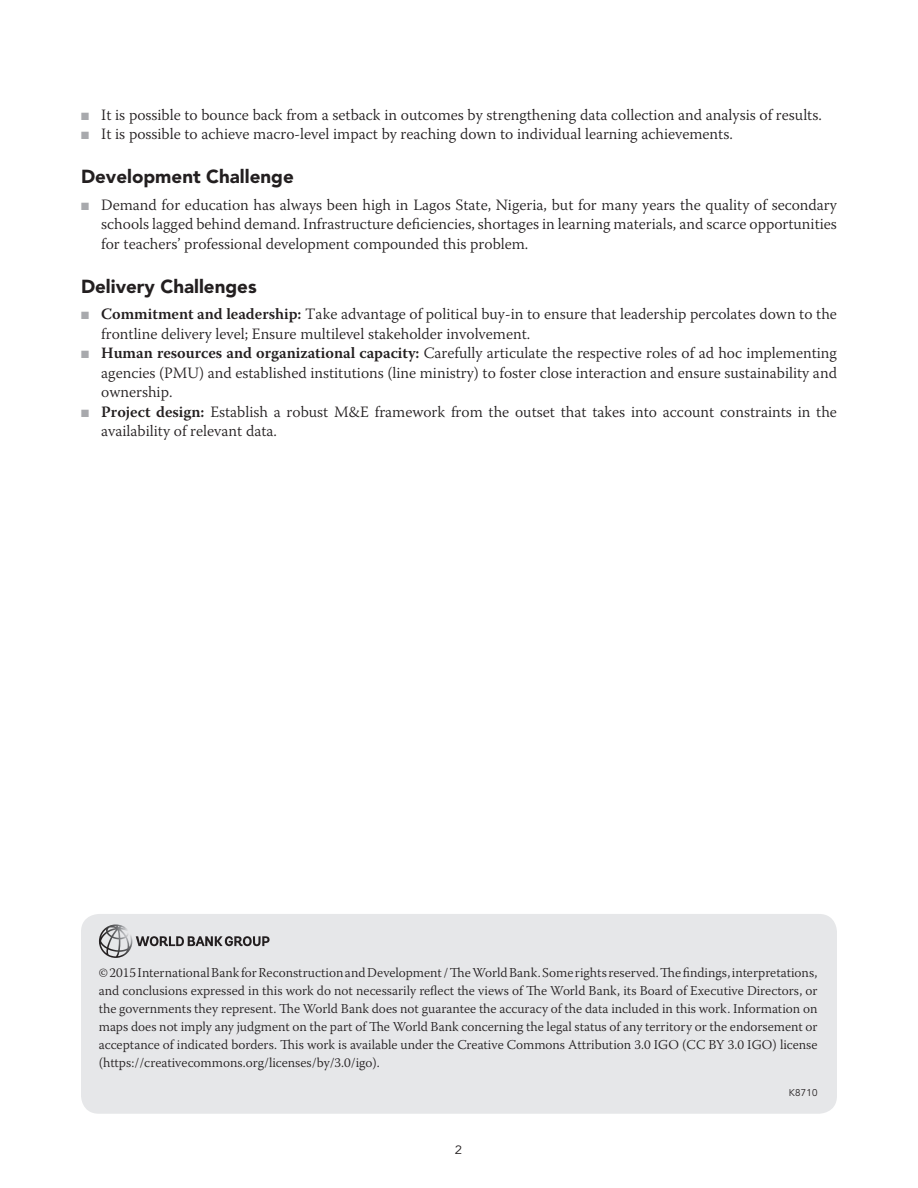
<style>
.page{position:relative;width:918px;height:1188px;background:#fff}
.page>*{position:absolute;margin:0;border:0;box-sizing:border-box;transform-origin:0 0}
.t1{font:900 18.75px "Avenir LT Std";color:#231f20}
.t2{font:300 15.75px/19.5px "Warnock Pro";color:#231f20;text-align:justify}
.t3{font:300 13.5px/18px "Warnock Pro";color:#231f20;text-align:justify}
.t4{font:12px "Avenir LT Std";color:#231f20;scale:1.1 1}
.t5{font:9.75px "Avenir LT Std";letter-spacing:.02em;color:#231f20}
.s1{color:#a8a9ad}
.s2{font-weight:600}
</style>
<div class="page">
<div style="left:81px;top:914px;width:756px;height:200px;background:#e6e7e9;border-radius:18px"></div>
<svg style="left:99px;top:924px;width:171px;height:34px"></svg>
<p class="t2" style="left:81px;top:104px;width:742px"><span class="s1">■</span> It is possible to bounce back from a setback in outcomes by strengthening data collection and analysis of results.</p>
<p class="t2" style="left:81px;top:124px;width:653px"><span class="s1">■</span> It is possible to achieve macro-level impact by reaching down to individual learning achievements.</p>
<p class="t1" style="left:81px;top:165px;width:214px">Development Challenge</p>
<p class="t2" style="left:101px;top:194px;width:737px;text-indent:-20px"><span class="s1">■</span> Demand for education has always been high in Lagos State, Nigeria, but for many years the quality of secondary schools lagged behind demand. Infrastructure deficiencies, shortages in learning materials, and scarce opportunities for teachers’ professional development compounded this problem.</p>
<p class="t1" style="left:81px;top:275px;width:177px">Delivery Challenges</p>
<p class="t2" style="left:101px;top:304px;width:737px;text-indent:-20px"><span class="s1">■</span> <span class="s2">Commitment and leadership:</span> Take advantage of political buy-in to ensure that leadership percolates down to the frontline delivery level; Ensure multilevel stakeholder involvement.</p>
<p class="t2" style="left:101px;top:343px;width:737px;text-indent:-20px"><span class="s1">■</span> <span class="s2">Human resources and organizational capacity:</span> Carefully articulate the respective roles of ad hoc implementing agencies (PMU) and established institutions (line ministry) to foster close interaction and ensure sustainability and ownership.</p>
<p class="t2" style="left:101px;top:401px;width:737px;text-indent:-20px"><span class="s1">■</span> <span class="s2">Project design:</span> Establish a robust M&amp;E framework from the outset that takes into account constraints in the availability of relevant data.</p>
<p class="t3" style="left:99px;top:964px;width:720px">© 2015 International Bank for Reconstruction and Development / The World Bank. Some rights reserved. The findings, interpretations, and conclusions expressed in this work do not necessarily reflect the views of The World Bank, its Board of Executive Directors, or the governments they represent. The World Bank does not guarantee the accuracy of the data included in this work. Information on maps does not imply any judgment on the part of The World Bank concerning the legal status of any territory or the endorsement or acceptance of indicated borders. This work is available under the Creative Commons Attribution 3.0 IGO (CC BY 3.0 IGO) license (https://creativecommons.org/licenses/by/3.0/igo).</p>
<p class="t5" style="left:789px;top:1087px;width:30px">K8710</p>
<p class="t4" style="left:455px;top:1143px;width:8px">2</p>
</div>
